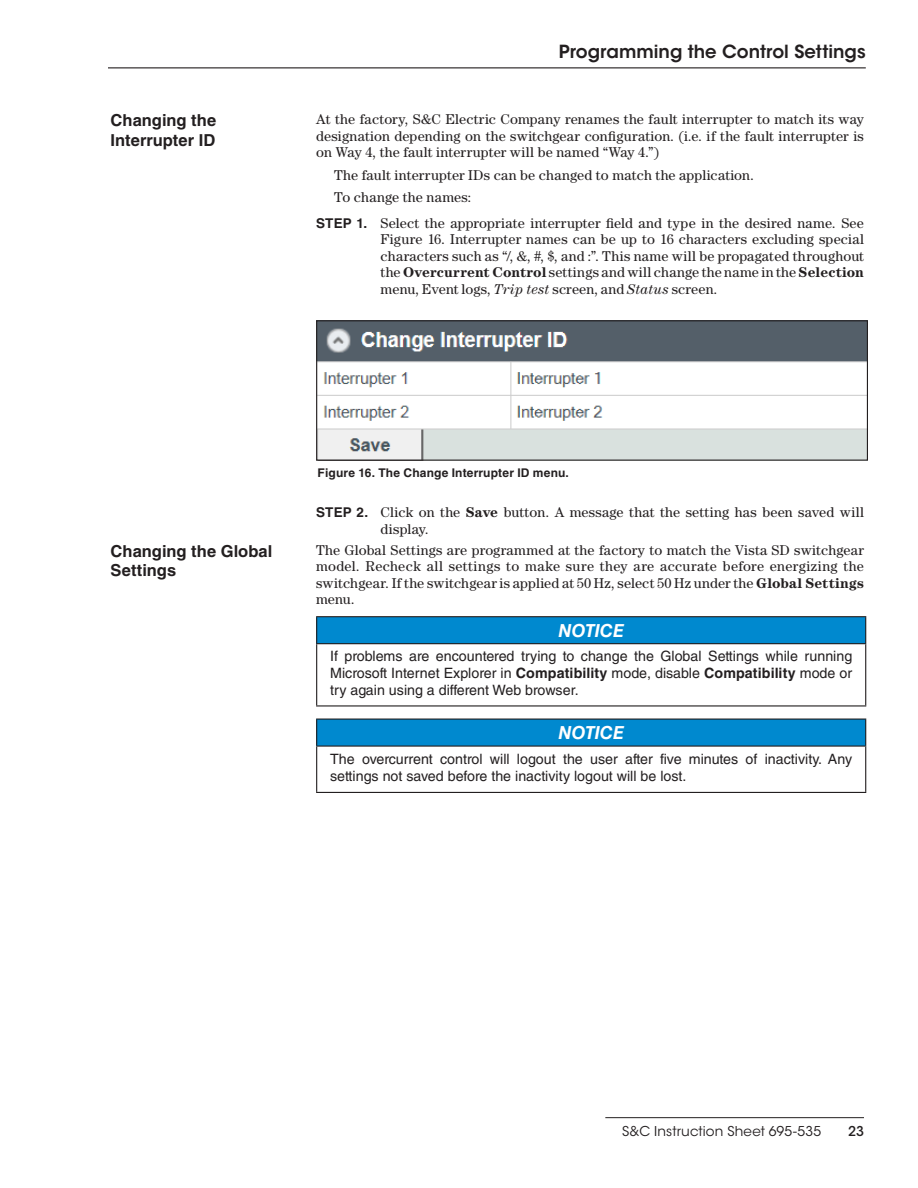
<style>
.page{position:relative;width:918px;height:1188px;background:#fff}
.page>*{position:absolute;margin:0;border:0;box-sizing:border-box;transform-origin:0 0}
.t1{font:600 18px "ITC Avant Garde Std";color:#231f20}
.t2{font:italic 700 18px "Helvetica LT Std";color:#fff}
.t3{font:700 16.5px/19.5px "Helvetica LT Std";color:#231f20}
.t4{font:14.25px/16.5px "Century Std";letter-spacing:.01em;color:#231f20;text-align:justify}
.t5{font:14.25px/17px "Helvetica LT Std";color:#231f20;text-align:justify}
.t6{font:13.5px "ITC Avant Garde Std";letter-spacing:.01em;color:#231f20}
.t7{font:500 13.5px "ITC Avant Garde Std";color:#231f20}
.t8{font:700 12px "Helvetica LT Std";letter-spacing:.015em;color:#231f20}
.s1{font-family:"Helvetica LT Std";font-weight:700;font-size:13.5px}
.s2{font-weight:700}
.s3{font-style:italic}
</style>
<div class="page">
<hr style="left:605px;top:1117px;width:259px;height:1px;background:#231f20">
<hr style="left:108px;top:67px;width:758px;height:1px;background:#231f20">
<img style="left:318px;top:322px;width:548px;height:137px">
<div style="left:316px;top:320px;width:552px;height:141px;border:1px solid #231f20"></div>
<div style="left:317px;top:617px;width:549px;height:27px;background:#0089cf"></div>
<hr style="left:316px;top:616px;width:550px;height:1px;background:#231f20">
<svg style="left:316px;top:617px;width:1px;height:26px"></svg>
<svg style="left:865px;top:617px;width:1px;height:26px"></svg>
<hr style="left:316px;top:644px;width:1px;height:61px;background:#231f20">
<hr style="left:865px;top:644px;width:1px;height:61px;background:#231f20">
<hr style="left:316px;top:705px;width:550px;height:2px;background:#231f20">
<hr style="left:316px;top:643px;width:550px;height:1px;background:#231f20">
<div style="left:317px;top:719px;width:549px;height:27px;background:#0089cf"></div>
<hr style="left:316px;top:719px;width:550px;height:1px;background:#231f20">
<svg style="left:316px;top:720px;width:1px;height:26px"></svg>
<svg style="left:865px;top:720px;width:1px;height:26px"></svg>
<hr style="left:316px;top:747px;width:1px;height:45px;background:#231f20">
<hr style="left:865px;top:747px;width:1px;height:45px;background:#231f20">
<hr style="left:316px;top:792px;width:550px;height:1px;background:#231f20">
<hr style="left:316px;top:746px;width:550px;height:1px;background:#231f20">
<p class="t3" style="left:111px;top:110px;width:107px">Changing the<br>Interrupter ID</p>
<p class="t1" style="left:559px;top:40px;width:308px">Programming the Control Settings</p>
<p class="t4" style="left:316px;top:111px;width:549px">At the factory, S&amp;C Electric Company renames the fault interrupter to match its way designation depending on the switchgear configuration. (i.e. if the fault interrupter is on Way 4, the fault interrupter will be named “Way 4.”)</p>
<p class="t4" style="left:334px;top:163px;width:421px;line-height:22.5px">The fault interrupter IDs can be changed to match the application.<br>To change the names:</p>
<p class="t4" style="left:381px;top:214px;width:485px;text-indent:-64px"><span class="s1">STEP 1.</span> Select the appropriate interrupter field and type in the desired name. See Figure 16. Interrupter names can be up to 16 characters excluding special characters such as “/, &amp;, #, $, and :”. This name will be propagated throughout the <span class="s2">Overcurrent Control</span> settings and will change the name in the <span class="s2">Selection </span>menu, Event logs, <span class="s3">Trip test</span> screen, and <span class="s3">Status</span> screen.</p>
<p class="t3" style="left:111px;top:541px;width:163px">Changing the Global<br>Settings</p>
<p class="t8" style="left:318px;top:465px;width:253px">Figure 16. The Change Interrupter ID menu.</p>
<p class="t4" style="left:381px;top:504px;width:485px;text-indent:-64px"><span class="s1">STEP 2.</span> Click on the <span class="s2">Save</span> button. A message that the setting has been saved will display.</p>
<p class="t4" style="left:316px;top:541px;width:549px">The Global Settings are programmed at the factory to match the Vista SD switchgear model. Recheck all settings to make sure they are accurate before energizing the switchgear. If the switchgear is applied at 50 Hz, select 50 Hz under the <span class="s2">Global Settings </span>menu.</p>
<p class="t2" style="left:558px;top:619px;width:67px">NOTICE</p>
<p class="t5" style="left:330px;top:648px;width:524px">If problems are encountered trying to change the Global Settings while running Microsoft Internet Explorer in <span class="s2">Compatibility</span> mode, disable <span class="s2">Compatibility</span> mode or try again using a different Web browser.</p>
<p class="t2" style="left:558px;top:722px;width:67px">NOTICE</p>
<p class="t5" style="left:330px;top:750px;width:524px">The overcurrent control will logout the user after five minutes of inactivity. Any settings not saved before the inactivity logout will be lost.</p>
<p class="t6" style="left:622px;top:1123px;width:200px">S&amp;C Instruction Sheet 695-535</p>
<p class="t7" style="left:848px;top:1123px;width:17px">23</p>
</div>
